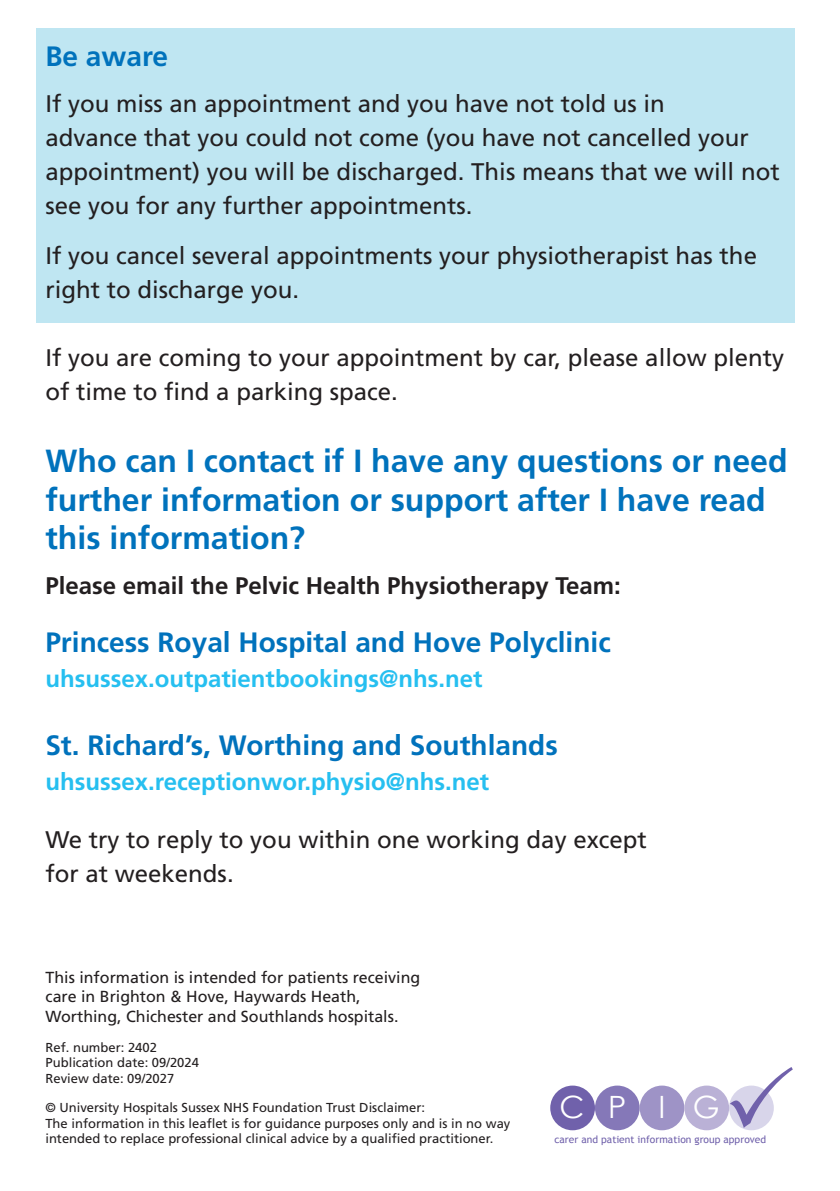
<style>
.page{position:relative;width:840px;height:1191px;background:#fff}
.page>*{position:absolute;margin:0;border:0;box-sizing:border-box;transform-origin:0 0}
.Large_title{font:700 32px/38.4px "Frutiger LT Std";color:#0072bc}
.t1{font:30.8px "Century Gothic";color:#fff}
.Sub_heading{font:700 28px "Frutiger LT Std";color:#0072bc}
.Body_copy{font:24px/34px "Frutiger LT Std";color:#231f20}
.Body_copy-2{font:700 24px "Frutiger LT Std";color:#26bff0}
.Bullet_points{font:24px/34px "Frutiger LT Std";color:#231f20}
.Bullet_points-2{font:700 24px "Frutiger LT Std";color:#231f20}
.t2{font:16px/19.2px "Frutiger LT Std";color:#231f20}
.Small_Text{font:13px/15.6px "Frutiger LT Std";color:#231f20}
.Leaflet_title{font:13px "Frutiger LT Std";color:#231f20}
.t3{font:10.2px "Trebuchet MS";color:#7061ab}
</style>
<div class="page">
<div style="left:36px;top:28px;width:758px;height:295px;background:#bfe6f2"></div>
<div style="left:550px;top:1085px;width:44px;height:45px;background:#7061ab;border-radius:50%"></div>
<div style="left:594px;top:1085px;width:45px;height:45px;background:#8578b8;border-radius:50%"></div>
<div style="left:639px;top:1085px;width:45px;height:45px;background:#9e93c6;border-radius:50%"></div>
<div style="left:684px;top:1085px;width:44px;height:45px;background:#bab1d6;border-radius:50%"></div>
<svg style="left:729px;top:1085px;width:45px;height:43px"></svg>
<p class="Sub_heading" style="left:45px;top:40px;width:124px">Be aware</p>
<p class="Body_copy" style="left:45px;top:86px;width:735px">If you miss an appointment and you have not told us in<br>advance that you could not come (you have not cancelled your appointment) you will be discharged. This means that we will not see you for any further appointments.</p>
<p class="Body_copy" style="left:45px;top:238px;width:712px">If you cancel several appointments your physiotherapist has the right to discharge you.</p>
<p class="Body_copy" style="left:45px;top:340px;width:739px">If you are coming to your appointment by car, please allow plenty of time to find a parking space.</p>
<p class="Large_title" style="left:45px;top:442px;width:743px">Who can I contact if I have any questions or need further information or support after I have read this information?</p>
<p class="Bullet_points-2" style="left:45px;top:572px;width:576px">Please email the Pelvic Health Physiotherapy Team:</p>
<p class="Sub_heading" style="left:45px;top:626px;width:566px">Princess Royal Hospital and Hove Polyclinic</p>
<p class="Body_copy-2" style="left:45px;top:665px;width:438px">uhsussex.outpatientbookings@nhs.net</p>
<p class="Sub_heading" style="left:45px;top:729px;width:513px">St. Richard’s, Worthing and Southlands</p>
<p class="Body_copy-2" style="left:45px;top:768px;width:445px">uhsussex.receptionwor.physio@nhs.net</p>
<p class="Bullet_points" style="left:45px;top:823px;width:602px">We try to reply to you within one working day except for at weekends.</p>
<p class="t2" style="left:46px;top:968px;width:376px">This information is intended for patients receiving care in Brighton &amp; Hove, Haywards Heath,<br>Worthing, Chichester and Southlands hospitals.</p>
<p class="Leaflet_title" style="left:46px;top:1039px;width:113px">Ref. number: 2402</p>
<p class="Small_Text" style="left:46px;top:1055px;width:155px">Publication date: 09/2024</p>
<p class="Small_Text" style="left:46px;top:1070px;width:130px">Review date: 09/2027</p>
<p class="Small_Text" style="left:45px;top:1100px;width:381px">© University Hospitals Sussex NHS Foundation Trust Disclaimer:</p>
<p class="Small_Text" style="left:45px;top:1115px;width:466px">The information in this leaflet is for guidance purposes only and is in no way intended to replace professional clinical advice by a qualified practitioner.</p>
<p class="t1" style="left:559px;top:1085px;width:161px">CP IG</p>
<p class="t3" style="left:554px;top:1133px;width:213px">carer and patient information group approved</p>
</div>
